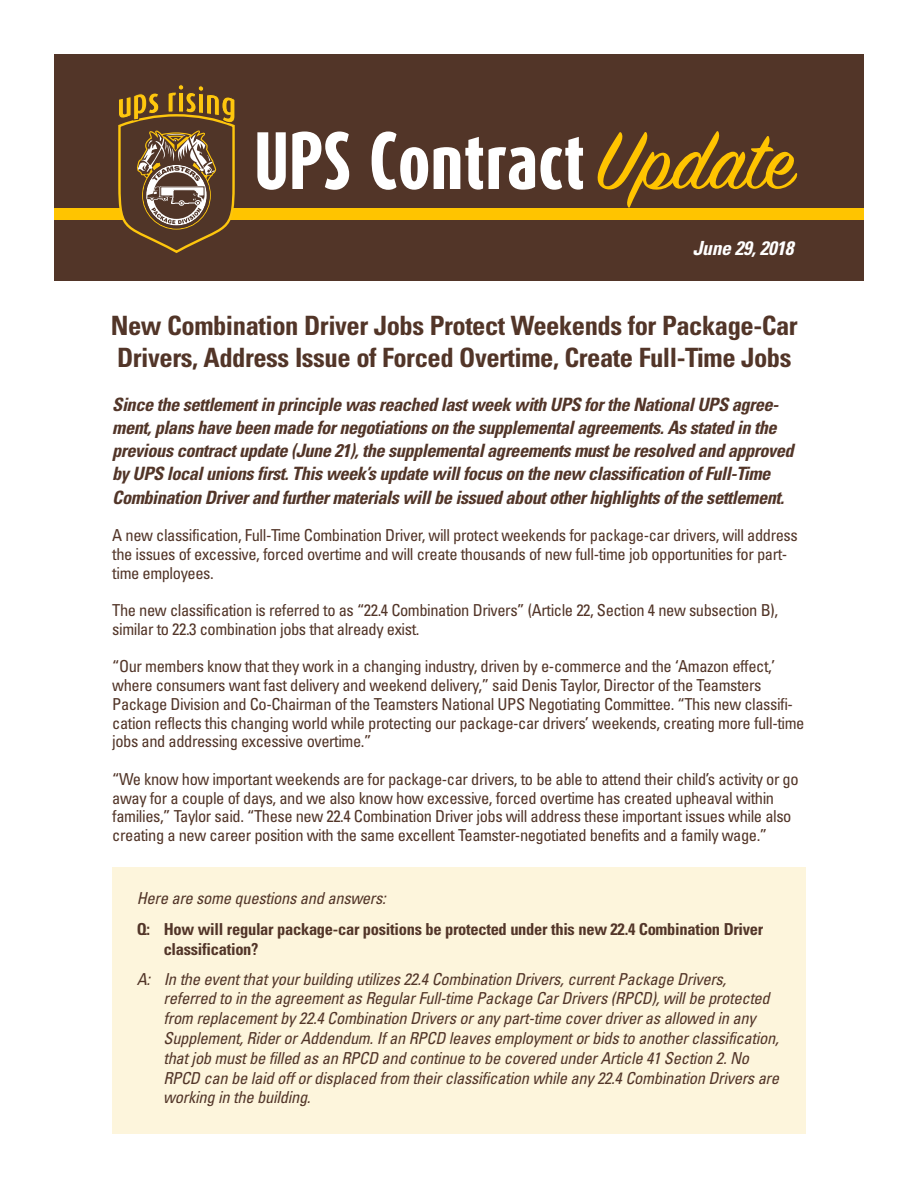
<style>
.page{position:relative;width:918px;height:1188px;background:#fff}
.page>*{position:absolute;margin:0;border:0;box-sizing:border-box;transform-origin:0 0}
.t1{font:800 67.5px "Dax Compact";color:#fff}
.t2{font:700 condensed 26.7px/32px "Univers";letter-spacing:-.02em;color:#523528}
.t3{font:italic 700 condensed 19.5px "Univers";letter-spacing:-.02em;color:#fff}
.t4{font:italic 700 condensed 18.3px/23.2px "Univers";letter-spacing:-.025em;color:#523528}
.t5{font:condensed 16.5px/18.8px "Univers";letter-spacing:-.025em;color:#523528}
.t6{font:italic condensed 16.5px/19.8px "Univers";letter-spacing:-.02em;color:#523528}
.t7{font:700 condensed 16.5px/19.5px "Univers";letter-spacing:-.02em;color:#523528}
.s1{font-family:"Sign Painter House Script";font-weight:400;font-size:90px;color:#ffc400}
</style>
<div class="page">
<div style="left:112px;top:867px;width:694px;height:267px;background:#fdf5dc"></div>
<div style="left:54px;top:54px;width:810px;height:226px;background:#523528"></div>
<div style="left:54px;top:209px;width:810px;height:11px;background:#ffc400"></div>
<svg style="left:118px;top:85px;width:117px;height:168px"></svg>
<h1 class="t1" style="left:254px;top:132px;width:541px">UPS Contract <span class="s1">Update</span></h1>
<p class="t3" style="left:693px;top:241px;width:102px">June 29, 2018</p>
<h2 class="t2" style="left:111px;top:312px;width:689px">New Combination Driver Jobs Protect Weekends for Package-Car<br>Drivers, Address Issue of Forced Overtime, Create Full-Time Jobs</h2>
<p class="t4" style="left:112px;top:394px;width:683px">Since the settlement in principle was reached last week with UPS for the National UPS agree&shy;ment, plans have been made for negotiations on the supplemental agreements. As stated in the previous contract update (June 21), the supplemental agreements must be resolved and approved by UPS local unions first. This week’s update will focus on the new classification of Full-Time Combination Driver and further materials will be issued about other highlights of the settlement.</p>
<p class="t5" style="left:112px;top:527px;width:687px">A new classification, Full-Time Combination Driver, will protect weekends for package-car drivers, will address the issues of excessive, forced overtime and will create thousands of new full-time job opportunities for part&shy;time employees.</p>
<p class="t5" style="left:112px;top:602px;width:667px">The new classification is referred to as “22.4 Combination Drivers” (Article 22, Section 4 new subsection B), similar to 22.3 combination jobs that already exist.</p>
<p class="t5" style="left:112px;top:659px;width:694px">“Our members know that they work in a changing industry, driven by e-commerce and the ‘Amazon effect,’ where consumers want fast delivery and weekend delivery,” said Denis Taylor, Director of the Teamsters Package Division and Co-Chairman of the Teamsters National UPS Negotiating Committee. “This new classifi&shy;cation reflects this changing world while protecting our package-car drivers’ weekends, creating more full-time jobs and addressing excessive overtime.”</p>
<p class="t5" style="left:112px;top:771px;width:688px">“We know how important weekends are for package-car drivers, to be able to attend their child’s activity or go away for a couple of days, and we also know how excessive, forced overtime has created upheaval within families,” Taylor said. “These new 22.4 Combination Driver jobs will address these important issues while also creating a new career position with the same excellent Teamster-negotiated benefits and a family wage.”</p>
<p class="t6" style="left:137px;top:889px;width:251px">Here are some questions and answers:</p>
<p class="t7" style="left:164px;top:921px;width:601px;text-indent:-27px">Q: How will regular package-car positions be protected under this new 22.4 Combination Driver classification?</p>
<p class="t6" style="left:163px;top:970px;width:617px;text-indent:-27px">A: In the event that your building utilizes 22.4 Combination Drivers, current Package Drivers, referred to in the agreement as Regular Full-time Package Car Drivers (RPCD), will be protected from replacement by 22.4 Combination Drivers or any part-time cover driver as allowed in any Supplement, Rider or Addendum. If an RPCD leaves employment or bids to another classification, that job must be filled as an RPCD and continue to be covered under Article 41 Section 2. No RPCD can be laid off or displaced from their classification while any 22.4 Combination Drivers are working in the building.</p>
</div>
